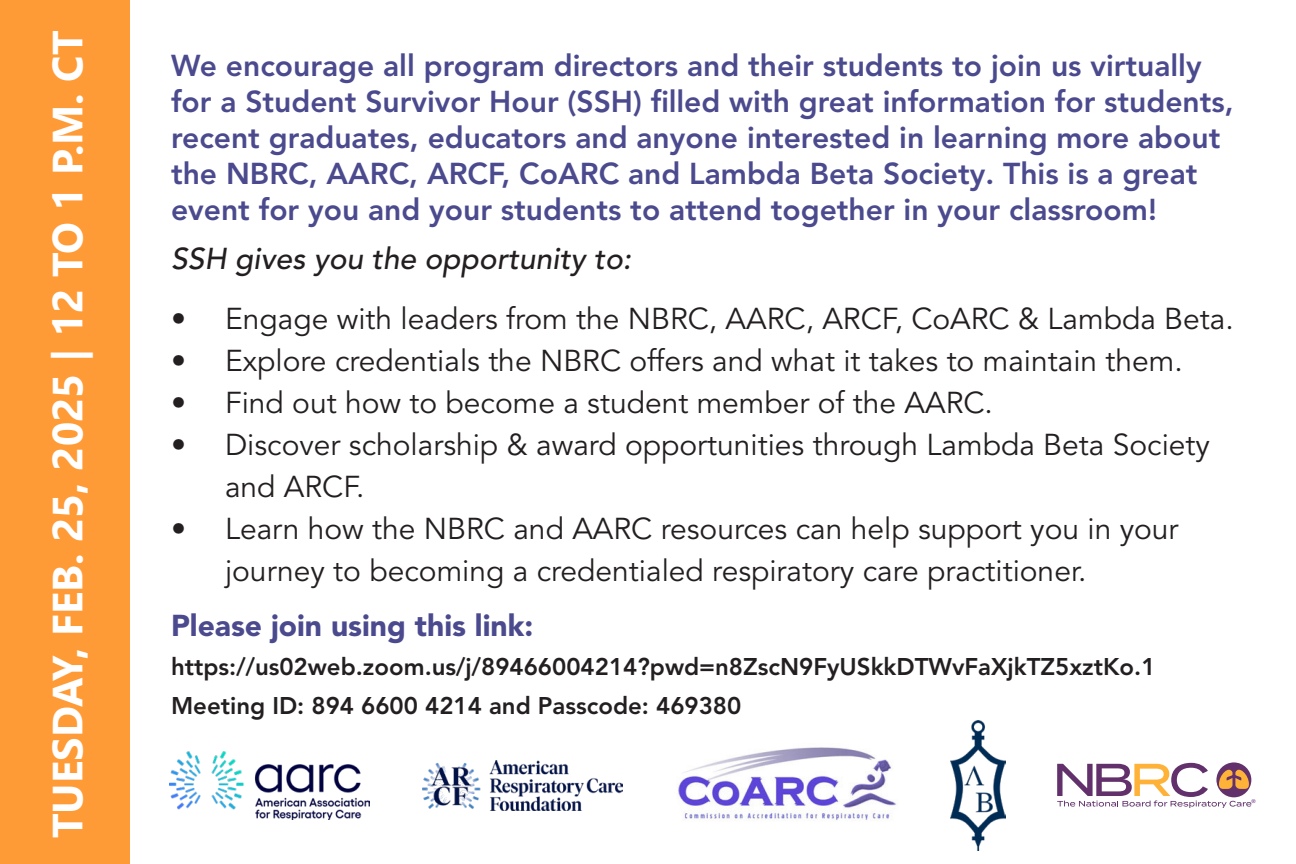
<style>
.page{position:relative;width:1296px;height:864px;background:#fff}
.page>*{position:absolute;margin:0;border:0;box-sizing:border-box;transform-origin:0 0}
.t1{font:700 42px "Nirmala UI";color:#fff}
.t2{font:30px/42px "Avenir LT Pro";color:#231f20}
.t3{font:800 30px/36px "Avenir LT Pro";color:#4b4a8e}
.t4{font:italic 500 30px "Avenir LT Pro";color:#231f20}
.t5{font:900 30px "Avenir LT Pro";color:#4b4a8e}
.t6{font:800 24px/39px "Avenir LT Pro";color:#231f20}
.t7{font:5.4px "Avenir";color:#642a7d}
</style>
<div class="page">
<div style="left:0;top:0;width:130px;height:864px;background:#ff9b36"></div>
<svg style="left:1057px;top:763px;width:194px;height:45px"></svg>
<img style="left:677px;top:747px;width:220px;height:74px">
<img style="left:951px;top:720px;width:55px;height:130px">
<img style="left:170px;top:751px;width:199px;height:68px">
<img style="left:423px;top:761px;width:199px;height:49px">
<p class="t1" style="left:33px;top:838px;width:809px;rotate:-90deg">TUESDAY, FEB. 25, 2025 | 12 TO 1 P.M. CT</p>
<p class="t3" style="left:171px;top:48px;width:1064px">We encourage all program directors and their students to join us virtually for a Student Survivor Hour (SSH) filled with great information for students, recent graduates, educators and anyone interested in learning more about the NBRC, AARC, ARCF, CoARC and Lambda Beta Society. This is a great event for you and your students to attend together in your classroom!</p>
<p class="t4" style="left:171px;top:241px;width:462px">SSH gives you the opportunity to:</p>
<p class="t2" style="left:171px;top:298px;width:1064px">• Engage with leaders from the NBRC, AARC, ARCF, CoARC &amp; Lambda Beta.</p>
<p class="t2" style="left:171px;top:340px;width:1013px">• Explore credentials the NBRC offers and what it takes to maintain them.</p>
<p class="t2" style="left:171px;top:382px;width:823px">• Find out how to become a student member of the AARC.</p>
<p class="t2" style="left:225px;top:424px;width:987px;text-indent:-54px">• Discover scholarship &amp; award opportunities through Lambda Beta Society and ARCF.</p>
<p class="t2" style="left:225px;top:508px;width:955px;text-indent:-54px">• Learn how the NBRC and AARC resources can help support you in your journey to becoming a credentialed respiratory care practitioner.</p>
<p class="t5" style="left:171px;top:608px;width:364px">Please join using this link:</p>
<p class="t6" style="left:171px;top:647px;width:986px">https://us02web.zoom.us/j/89466004214?pwd=n8ZscN9FyUSkkDTWvFaXjkTZ5xztKo.1<br>Meeting ID: 894 6600 4214 and Passcode: 469380</p>
<p class="t7" style="left:1251px;top:796px;width:6px">®</p>
</div>
